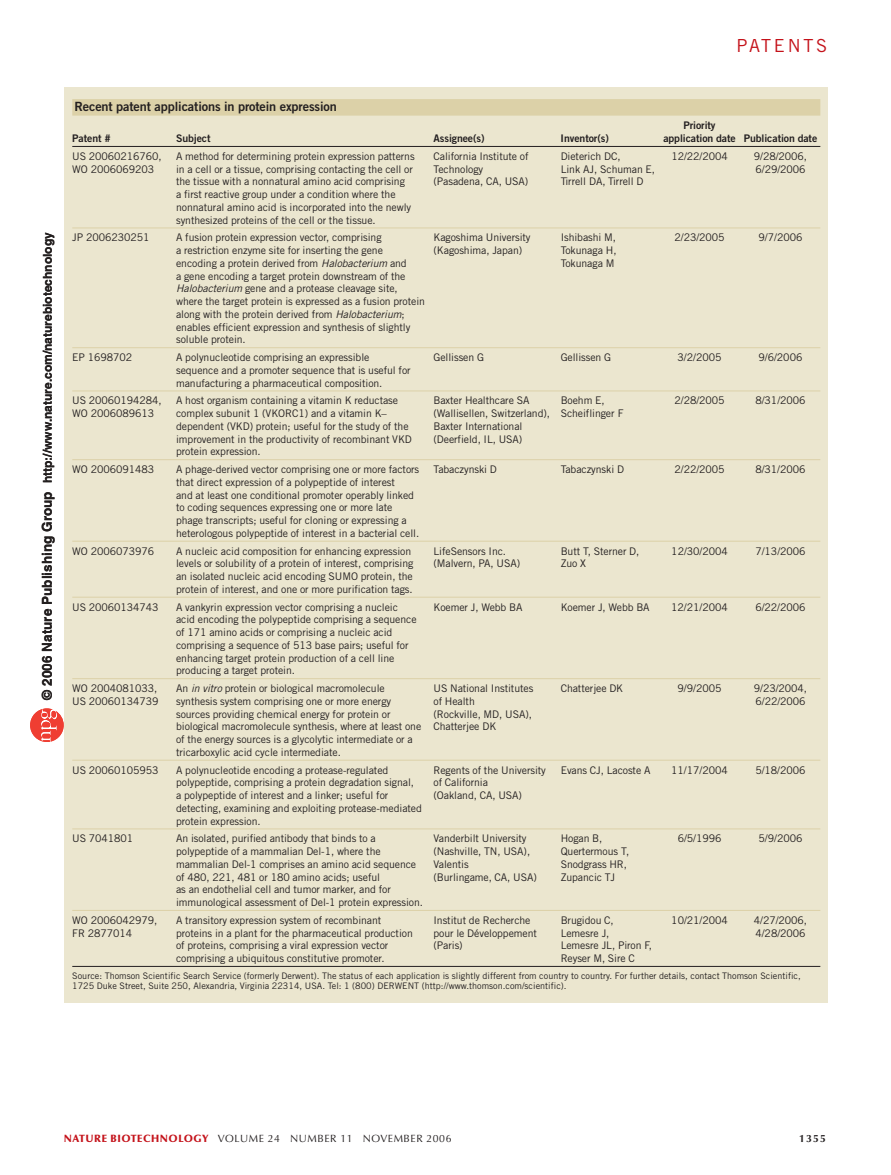
<style>
.page{position:relative;width:891px;height:1175px;background:#fff}
.page>*{position:absolute;margin:0;border:0;box-sizing:border-box;transform-origin:0 0}
.t1{font:18px "Trade Gothic";letter-spacing:.15em;color:#c4121a}
.t2{font:12.75px "Trade Gothic Bold Two";letter-spacing:-.01em;color:#231f20}
.t3{font:12px "Helvetica Bold 2";color:#231f1f}
.t4{font:10.5px/12.8px "Trade Gothic";letter-spacing:-.01em;color:#231f20}
.t5{font:10.5px/12.8px "Trade Gothic Bold Two";letter-spacing:-.01em;color:#231f20}
.t6{font:10.5px "Optima";letter-spacing:.05em;color:#231f20}
.t7{font:700 10.5px "Optima";color:#231f20}
.t8{font:9px/10.5px "Trade Gothic";color:#231f20}
.s1{font-size:13.5px}
.s2{font-family:"Helvetica";font-weight:700;font-size:13.5px}
.s3{font-style:italic}
.s4{font-weight:900;color:#c4121a}
</style>
<div class="page">
<div style="left:64px;top:87px;width:763px;height:915px;background:#ebe6cf"></div>
<hr style="left:72px;top:146px;width:748px;height:1px;background:#231f20">
<hr style="left:72px;top:966px;width:748px;height:1px;background:#231f20">
<hr style="left:72px;top:227px;width:748px;height:1px;background:#dcd1a8">
<hr style="left:72px;top:347px;width:748px;height:1px;background:#dcd1a8">
<hr style="left:72px;top:390px;width:748px;height:1px;background:#dcd1a8">
<hr style="left:72px;top:459px;width:748px;height:1px;background:#dcd1a8">
<hr style="left:72px;top:541px;width:748px;height:1px;background:#dcd1a8">
<hr style="left:72px;top:597px;width:748px;height:1px;background:#dcd1a8">
<hr style="left:72px;top:678px;width:748px;height:1px;background:#dcd1a8">
<hr style="left:72px;top:759px;width:748px;height:1px;background:#dcd1a8">
<hr style="left:72px;top:828px;width:748px;height:1px;background:#dcd1a8">
<hr style="left:72px;top:910px;width:748px;height:1px;background:#dcd1a8">
<div style="left:72px;top:99px;width:748px;height:17px;background:#dcd1a8"></div>
<svg style="left:30px;top:708px;width:34px;height:34px"></svg>
<h1 class="t1" style="left:736px;top:39px;width:92px">PATENTS</h1>
<p class="t3" style="left:43px;top:700px;width:469px;rotate:-90deg"><span class="s1">© 200</span><span class="s2">6</span> <span class="s1">Nature Publishing Group</span> http://www.nature.com/naturebiotechnology</p>
<p class="t2" style="left:74px;top:102px;width:264px">Recent patent applications in protein expression</p>
<p class="t5" style="left:72px;top:133px;width:40px">Patent #</p>
<p class="t5" style="left:176px;top:133px;width:36px">Subject</p>
<p class="t5" style="left:434px;top:133px;width:53px">Assignee(s)</p>
<p class="t5" style="left:561px;top:133px;width:50px">Inventor(s)</p>
<p class="t5" style="left:663px;top:120px;width:155px;text-indent:20px">Priority<br>application date Publication date</p>
<p class="t4" style="left:72px;top:151px;width:91px">US 20060216760,<br>WO 2006069203</p>
<p class="t4" style="left:176px;top:151px;width:240px">A method for determining protein expression patterns in a cell or a tissue, comprising contacting the cell or the tissue with a nonnatural amino acid comprising<br>a first reactive group under a condition where the nonnatural amino acid is incorporated into the newly synthesized proteins of the cell or the tissue.</p>
<p class="t4" style="left:434px;top:151px;width:97px">California Institute of<br>Technology (Pasadena, CA, USA)</p>
<p class="t4" style="left:561px;top:151px;width:96px">Dieterich DC,<br>Link AJ, Schuman E,<br>Tirrell DA, Tirrell D</p>
<p class="t4" style="left:671px;top:151px;width:58px">12/22/2004</p>
<p class="t4" style="left:754px;top:151px;width:55px">9/28/2006,<br>6/29/2006</p>
<p class="t4" style="left:72px;top:232px;width:79px">JP 2006230251</p>
<p class="t4" style="left:176px;top:232px;width:250px">A fusion protein expression vector, comprising<br>a restriction enzyme site for inserting the gene encoding a protein derived from <span class="s3">Halobacterium</span> and<br>a gene encoding a target protein downstream of the <span class="s3">Halobacterium</span> gene and a protease cleavage site, where the target protein is expressed as a fusion protein along with the protein derived from <span class="s3">Halobacterium</span>; enables efficient expression and synthesis of slightly soluble protein.</p>
<p class="t4" style="left:434px;top:232px;width:99px">Kagoshima University (Kagoshima, Japan)</p>
<p class="t4" style="left:561px;top:232px;width:57px;text-align:justify">Ishibashi M, Tokunaga H, Tokunaga M</p>
<p class="t4" style="left:675px;top:232px;width:52px">2/23/2005</p>
<p class="t4" style="left:759px;top:232px;width:45px">9/7/2006</p>
<p class="t4" style="left:72px;top:352px;width:61px">EP 1698702</p>
<p class="t4" style="left:176px;top:352px;width:236px">A polynucleotide comprising an expressible sequence and a promoter sequence that is useful for manufacturing a pharmaceutical composition.</p>
<p class="t4" style="left:434px;top:352px;width:52px">Gellissen G</p>
<p class="t4" style="left:561px;top:352px;width:52px">Gellissen G</p>
<p class="t4" style="left:678px;top:352px;width:45px">3/2/2005</p>
<p class="t4" style="left:759px;top:352px;width:45px">9/6/2006</p>
<p class="t4" style="left:72px;top:395px;width:91px">US 20060194284,<br>WO 2006089613</p>
<p class="t4" style="left:176px;top:395px;width:237px">A host organism containing a vitamin K reductase complex subunit 1 (VKORC1) and a vitamin K– dependent (VKD) protein; useful for the study of the improvement in the productivity of recombinant VKD protein expression.</p>
<p class="t4" style="left:434px;top:395px;width:118px">Baxter Healthcare SA (Wallisellen, Switzerland),<br>Baxter International (Deerfield, IL, USA)</p>
<p class="t4" style="left:561px;top:395px;width:64px">Boehm E,<br>Scheiflinger F</p>
<p class="t4" style="left:675px;top:395px;width:52px">2/28/2005</p>
<p class="t4" style="left:755px;top:395px;width:52px">8/31/2006</p>
<p class="t4" style="left:72px;top:464px;width:83px">WO 2006091483</p>
<p class="t4" style="left:176px;top:464px;width:245px">A phage-derived vector comprising one or more factors that direct expression of a polypeptide of interest<br>and at least one conditional promoter operably linked to coding sequences expressing one or more late phage transcripts; useful for cloning or expressing a heterologous polypeptide of interest in a bacterial cell.</p>
<p class="t4" style="left:434px;top:464px;width:65px">Tabaczynski D</p>
<p class="t4" style="left:561px;top:464px;width:65px">Tabaczynski D</p>
<p class="t4" style="left:674px;top:464px;width:52px">2/22/2005</p>
<p class="t4" style="left:755px;top:464px;width:52px">8/31/2006</p>
<p class="t4" style="left:72px;top:545px;width:83px">WO 2006073976</p>
<p class="t4" style="left:176px;top:545px;width:239px">A nucleic acid composition for enhancing expression levels or solubility of a protein of interest, comprising an isolated nucleic acid encoding SUMO protein, the protein of interest, and one or more purification tags.</p>
<p class="t4" style="left:434px;top:545px;width:88px">LifeSensors Inc. (Malvern, PA, USA)</p>
<p class="t4" style="left:561px;top:545px;width:80px">Butt T, Sterner D,<br>Zuo X</p>
<p class="t4" style="left:671px;top:545px;width:58px">12/30/2004</p>
<p class="t4" style="left:755px;top:545px;width:52px">7/13/2006</p>
<p class="t4" style="left:72px;top:601px;width:88px">US 20060134743</p>
<p class="t4" style="left:176px;top:601px;width:242px">A vankyrin expression vector comprising a nucleic acid encoding the polypeptide comprising a sequence of 171 amino acids or comprising a nucleic acid comprising a sequence of 513 base pairs; useful for enhancing target protein production of a cell line producing a target protein.</p>
<p class="t4" style="left:434px;top:601px;width:91px">Koemer J, Webb BA</p>
<p class="t4" style="left:561px;top:601px;width:91px">Koemer J, Webb BA</p>
<p class="t4" style="left:671px;top:601px;width:58px">12/21/2004</p>
<p class="t4" style="left:755px;top:601px;width:52px">6/22/2006</p>
<p class="t4" style="left:72px;top:683px;width:88px">WO 2004081033,<br>US 20060134739</p>
<p class="t4" style="left:176px;top:683px;width:247px">An <span class="s3">in vitro</span> protein or biological macromolecule synthesis system comprising one or more energy sources providing chemical energy for protein or biological macromolecule synthesis, where at least one of the energy sources is a glycolytic intermediate or a tricarboxylic acid cycle intermediate.</p>
<p class="t4" style="left:434px;top:683px;width:101px">US National Institutes of Health<br>(Rockville, MD, USA),<br>Chatterjee DK</p>
<p class="t4" style="left:561px;top:683px;width:64px">Chatterjee DK</p>
<p class="t4" style="left:678px;top:683px;width:45px">9/9/2005</p>
<p class="t4" style="left:754px;top:683px;width:55px">9/23/2004,<br>6/22/2006</p>
<p class="t4" style="left:72px;top:764px;width:88px">US 20060105953</p>
<p class="t4" style="left:176px;top:764px;width:247px">A polynucleotide encoding a protease-regulated polypeptide, comprising a protein degradation signal, a polypeptide of interest and a linker; useful for detecting, examining and exploiting protease-mediated protein expression.</p>
<p class="t4" style="left:434px;top:764px;width:114px">Regents of the University of California<br>(Oakland, CA, USA)</p>
<p class="t4" style="left:561px;top:764px;width:91px">Evans CJ, Lacoste A</p>
<p class="t4" style="left:671px;top:764px;width:58px">11/17/2004</p>
<p class="t4" style="left:755px;top:764px;width:52px">5/18/2006</p>
<p class="t4" style="left:72px;top:833px;width:63px">US 7041801</p>
<p class="t4" style="left:176px;top:833px;width:248px">An isolated, purified antibody that binds to a polypeptide of a mammalian Del-1, where the mammalian Del-1 comprises an amino acid sequence of 480, 221, 481 or 180 amino acids; useful<br>as an endothelial cell and tumor marker, and for immunological assessment of Del-1 protein expression.</p>
<p class="t4" style="left:434px;top:833px;width:105px">Vanderbilt University (Nashville, TN, USA),<br>Valentis<br>(Burlingame, CA, USA)</p>
<p class="t4" style="left:561px;top:833px;width:70px">Hogan B,<br>Quertermous T,<br>Snodgrass HR,<br>Zupancic TJ</p>
<p class="t4" style="left:678px;top:833px;width:45px">6/5/1996</p>
<p class="t4" style="left:759px;top:833px;width:45px">5/9/2006</p>
<p class="t4" style="left:72px;top:914px;width:86px">WO 2006042979,<br>FR 2877014</p>
<p class="t4" style="left:176px;top:914px;width:238px">A transitory expression system of recombinant proteins in a plant for the pharmaceutical production of proteins, comprising a viral expression vector comprising a ubiquitous constitutive promoter.</p>
<p class="t4" style="left:434px;top:914px;width:105px">Institut de Recherche pour le Développement (Paris)</p>
<p class="t4" style="left:561px;top:914px;width:93px">Brugidou C,<br>Lemesre J,<br>Lemesre JL, Piron F,<br>Reyser M, Sire C</p>
<p class="t4" style="left:671px;top:914px;width:58px">10/21/2004</p>
<p class="t4" style="left:754px;top:914px;width:55px">4/27/2006,<br>4/28/2006</p>
<p class="t8" style="left:72px;top:971px;width:730px">Source: Thomson Scientific Search Service (formerly Derwent). The status of each application is slightly different from country to country. For further details, contact Thomson Scientific,<br>1725 Duke Street, Suite 250, Alexandria, Virginia 22314, USA. Tel: 1 (800) DERWENT (http://www.thomson.com/scientific).</p>
<p class="t6" style="left:64px;top:1133px;width:389px"><span class="s4">NATURE BIOTECHNOLOGY</span> VOLUME 24 NUMBER 11 NOVEMBER 2006</p>
<p class="t7" style="left:799px;top:1133px;width:28px">1355</p>
</div>
